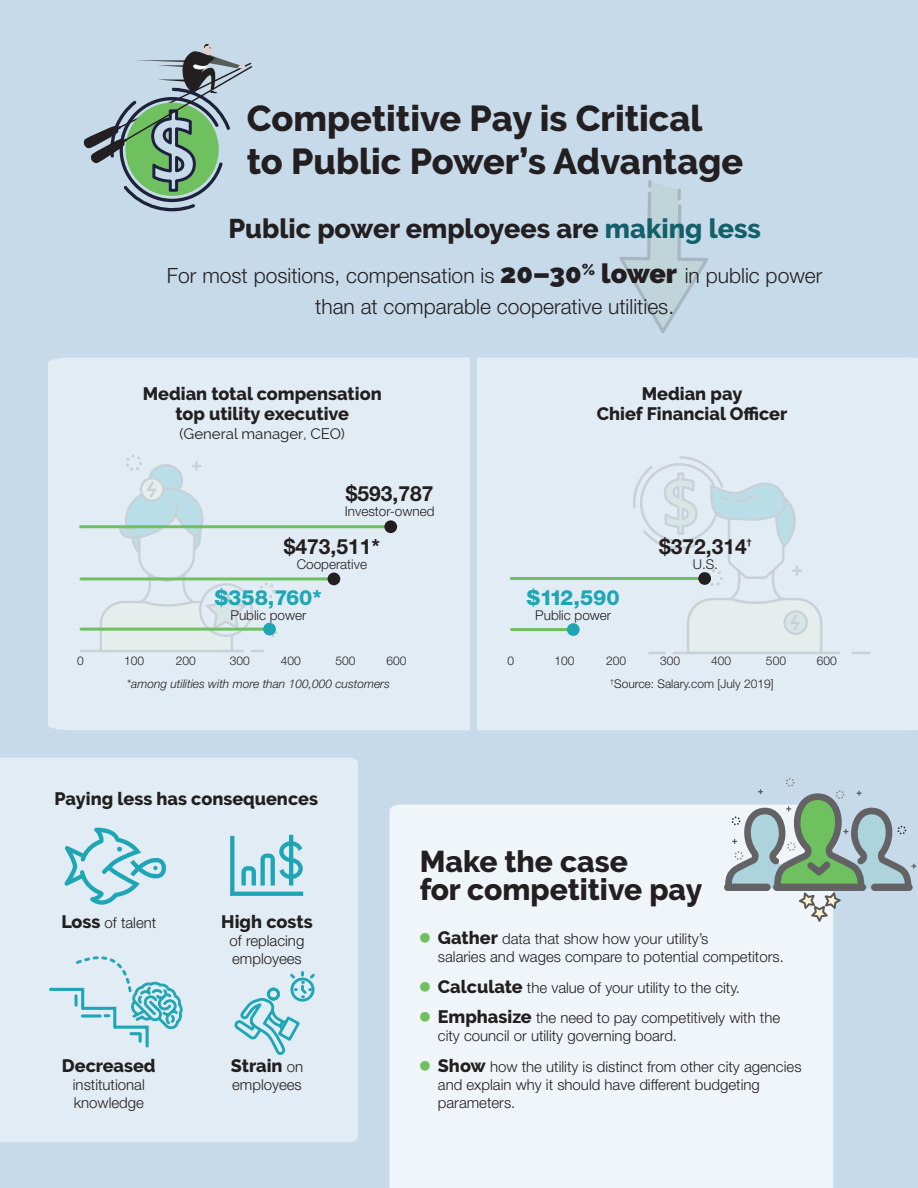
<style>
.page{position:relative;width:918px;height:1188px;background:#c7daea}
.page>*{position:absolute;margin:0;border:0;box-sizing:border-box;transform-origin:0 0}
.t1{font:800 36px/43.2px "Raleway";color:#231f20}
.t2{font:800 30px/28.5px "Raleway";color:#231f20}
.t3{font:800 27px "Raleway";color:#231f20}
.t4{font:300 21px/30px "Helvetica Neue";color:#231f20;text-align:center}
.t5{font:700 21px "Helvetica Neue";color:#231f20}
.t6{font:800 21px "Helvetica Neue";color:#1fa6b6}
.t7{font:800 18px/19.5px "Raleway";color:#231f20;text-align:center}
.t8{font:300 15px/18px "Helvetica Neue";color:#231f20}
.t9{font:15px "Raleway";color:#231f20}
.t10{font:300 13.5px "Helvetica Neue";color:#231f20}
.t11{font:300 12px "Helvetica Neue";color:#231f20}
.t12{font:italic 300 12px "Helvetica Neue";color:#231f20}
.t13{font:700 8.7px "Helvetica Neue";color:#231f20}
.t14{font:300 7.05px "Helvetica Neue";color:#231f20}
.s1{color:#13606a}
.s2{font-family:"Raleway";font-weight:900;font-size:27px}
.s3{font-family:"Raleway";font-weight:800;font-size:18px}
.s4{font-family:"Helvetica Neue";font-weight:300;font-size:15px}
</style>
<div class="page">
<div style="left:390px;top:805px;width:443px;height:383px;background:#f0f5f9"></div>
<div style="left:48px;top:358px;width:870px;height:372px;background:#e1ecf4"></div>
<div style="left:0;top:758px;width:358px;height:384px;background:#e1ecf4"></div>
<svg style="left:619px;top:180px;width:89px;height:153px;background:#c1d5e0"></svg>
<hr style="left:80px;top:650px;width:29px;height:2px;background:#636366">
<svg style="left:100px;top:454px;width:178px;height:198px;background:#dbe8ee"></svg>
<svg style="left:230px;top:835px;width:73px;height:61px;background:#9ed3de"></svg>
<svg style="left:64px;top:827px;width:102px;height:78px;background:#b6dce6"></svg>
<svg style="left:48px;top:956px;width:135px;height:93px;background:#c4e1ea"></svg>
<svg style="left:232px;top:971px;width:85px;height:87px;background:#bddfe8"></svg>
<hr style="left:817px;top:652px;width:23px;height:2px;background:#636366">
<hr style="left:851px;top:652px;width:20px;height:2px;background:#636366">
<svg style="left:633px;top:456px;width:189px;height:198px;background:#dce8ee"></svg>
<hr style="left:81px;top:628px;width:188px;height:3px;background:#6fc05e">
<div style="left:263px;top:623px;width:13px;height:12px;background:#1fa6b6;border-radius:50%"></div>
<hr style="left:81px;top:577px;width:253px;height:3px;background:#6fc05e">
<div style="left:328px;top:573px;width:12px;height:12px;background:#231f20;border-radius:50%"></div>
<hr style="left:80px;top:525px;width:311px;height:3px;background:#6fc05e">
<div style="left:384px;top:520px;width:13px;height:13px;background:#231f20;border-radius:50%"></div>
<hr style="left:512px;top:628px;width:61px;height:3px;background:#6fc05e">
<div style="left:567px;top:623px;width:13px;height:13px;background:#1fa6b6;border-radius:50%"></div>
<hr style="left:511px;top:577px;width:193px;height:3px;background:#6fc05e">
<div style="left:698px;top:572px;width:13px;height:13px;background:#231f20;border-radius:50%"></div>
<svg style="left:723px;top:774px;width:193px;height:148px"></svg>
<div style="left:471px;top:356px;width:6px;height:377px;background:#c7daea"></div>
<svg style="left:83px;top:44px;width:169px;height:169px;background:#9eb8b5"></svg>
<h1 class="t1" style="left:247px;top:97px;width:498px">Competitive Pay is Critical to Public Power’s Advantage</h1>
<h3 class="t3" style="left:228px;top:214px;width:534px">Public power employees are <span class="s1">making less</span></h3>
<h3 class="t4" style="left:167px;top:261px;width:657px">For most positions, compensation is <span class="s2">20–30</span><sup>%</sup> <span class="s2">lower</span> in public power than at comparable cooperative utilities.</h3>
<p class="t7" style="left:143px;top:384px;width:240px">Median total compensation top utility executive</p>
<p class="t9" style="left:180px;top:425px;width:167px">(General manager, CEO)</p>
<p class="t7" style="left:597px;top:384px;width:192px">Median pay<br>Chief Financial Officer</p>
<h3 class="t5" style="left:346px;top:480px;width:89px">$593,787</h3>
<p class="t10" style="left:345px;top:503px;width:91px">Investor-owned</p>
<h3 class="t5" style="left:284px;top:534px;width:98px">$473,511*</h3>
<p class="t10" style="left:297px;top:556px;width:72px">Cooperative</p>
<h3 class="t5" style="left:659px;top:534px;width:89px">$372,314</h3>
<p class="t13" style="left:747px;top:536px;width:6px">†</p>
<p class="t10" style="left:693px;top:556px;width:27px">U.S.</p>
<h3 class="t6" style="left:215px;top:585px;width:108px">$358,760*</h3>
<p class="t10" style="left:231px;top:607px;width:77px">Public power</p>
<h3 class="t6" style="left:527px;top:585px;width:94px">$112,590</h3>
<p class="t10" style="left:535px;top:607px;width:77px">Public power</p>
<p class="t11" style="left:77px;top:654px;width:8px">0</p>
<p class="t11" style="left:124px;top:654px;width:22px">100</p>
<p class="t11" style="left:176px;top:654px;width:22px">200</p>
<p class="t11" style="left:230px;top:654px;width:22px">300</p>
<p class="t11" style="left:281px;top:654px;width:22px">400</p>
<p class="t11" style="left:336px;top:654px;width:22px">500</p>
<p class="t11" style="left:386px;top:654px;width:22px">600</p>
<p class="t11" style="left:508px;top:654px;width:8px">0</p>
<p class="t11" style="left:555px;top:654px;width:22px">100</p>
<p class="t11" style="left:606px;top:654px;width:22px">200</p>
<p class="t11" style="left:660px;top:654px;width:22px">300</p>
<p class="t11" style="left:711px;top:654px;width:22px">400</p>
<p class="t11" style="left:766px;top:654px;width:22px">500</p>
<p class="t11" style="left:817px;top:654px;width:22px">600</p>
<p class="t14" style="left:610px;top:677px;width:5px">†</p>
<p class="t12" style="left:127px;top:677px;width:264px">*among utilities with more than 100,000 customers</p>
<p class="t11" style="left:614px;top:677px;width:161px">Source: Salary.com [July 2019]</p>
<p class="t7" style="left:55px;top:790px;width:265px">Paying less has consequences</p>
<p class="t8" style="left:61px;top:913px;width:96px"><span class="s3">Loss</span> of talent</p>
<p class="t7" style="left:62px;top:1056px;width:95px">Decreased</p>
<p class="t8" style="left:73px;top:1075px;width:73px">institutional knowledge</p>
<p class="t7" style="left:221px;top:912px;width:93px">High costs</p>
<p class="t8" style="left:230px;top:931px;width:76px">of replacing employees</p>
<p class="t7" style="left:231px;top:1056px;width:74px">Strain <span class="s4">on</span></p>
<p class="t8" style="left:232px;top:1075px;width:71px">employees</p>
<h2 class="t2" style="left:420px;top:847px;width:284px">Make the case<br>for competitive pay</h2>
<p class="t8" style="left:438px;top:930px;width:347px;text-indent:-18px"><sup>●</sup> <span class="s3">Gather</span> data that show how your utility’s<br>salaries and wages compare to potential competitors.</p>
<p class="t8" style="left:420px;top:978px;width:322px"><sup>●</sup> <span class="s3">Calculate</span> the value of your utility to the city.</p>
<p class="t8" style="left:438px;top:1009px;width:344px;text-indent:-18px"><sup>●</sup> <span class="s3">Emphasize</span> the need to pay competitively with the city council or utility governing board.</p>
<p class="t8" style="left:438px;top:1057px;width:365px;text-indent:-18px"><sup>●</sup> <span class="s3">Show</span> how the utility is distinct from other city agencies and explain why it should have different budgeting parameters.</p>
</div>
